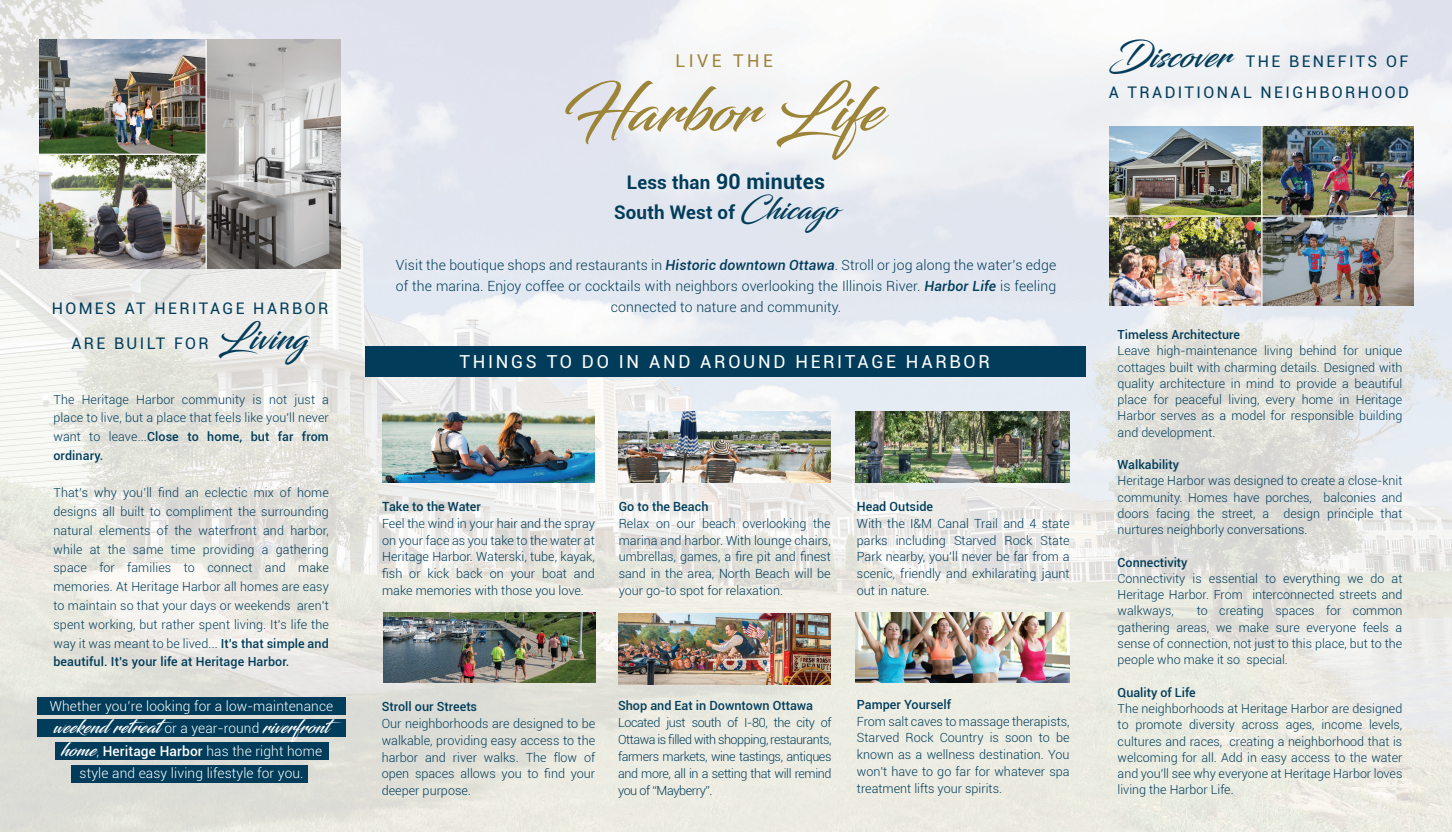
<style>
.page{position:relative;width:1452px;height:833px;background:#fff}
.page>*{position:absolute;margin:0;border:0;box-sizing:border-box;transform-origin:0 0}
.t1{font:60.25px "Blacksword";letter-spacing:.01em;color:#9c8438}
.t2{font:700 21.25px "Roboto";letter-spacing:.01em;color:#013d5a}
.t3{font:18.75px "Blacksword";letter-spacing:.01em;color:#fff}
.t4{font:700 18.75px "Roboto";letter-spacing:.01em;color:#013d5a}
.t5{font:17.88px "Roboto";letter-spacing:.15em;color:#fff}
.t6{font:17.62px "Roboto";letter-spacing:.2em;color:#9c8438}
.t7{font:16px/35px "Roboto";letter-spacing:.15em;color:#013d5a;text-align:center}
.t8{font:300 14px/21px "Roboto";letter-spacing:.01em;color:#013d5a;text-align:center}
.t9{font:300 13.75px/22.5px "Roboto";letter-spacing:.01em;color:#fff;text-align:center}
.t10{font:300 12.62px/16.8px "Roboto";color:#013d5a;text-align:justify}
.t11{font:500 12.62px "Roboto";color:#013d5a}
.t12{font:300 12.5px/16.2px "Roboto";color:#013d5a;text-align:justify}
.t13{font:500 12.5px "Roboto";color:#013d5a}
.s1{font-family:"Blacksword";font-size:33.75px}
.s2{font-weight:500}
.s3{font-family:"Roboto";font-weight:300;font-size:13.75px}
.s4{font-family:"Blacksword";font-weight:400;font-size:18.75px}
.s5{font-size:18.75px}
.s6{font-family:"Blacksword";font-weight:400;font-size:30px}
.s7{font-weight:500;font-style:italic}
</style>
<div class="page">
<img style="left:0;top:0;width:1451px;height:831px">
<img style="left:382px;top:412px;width:212px;height:70px">
<img style="left:383px;top:612px;width:212px;height:70px">
<img style="left:618px;top:412px;width:213px;height:70px">
<img style="left:855px;top:412px;width:214px;height:70px">
<img style="left:618px;top:613px;width:212px;height:71px">
<img style="left:855px;top:612px;width:214px;height:70px">
<div style="left:366px;top:346px;width:720px;height:31px;background:#013d5a"></div>
<div style="left:37px;top:697px;width:308px;height:17px;background:#013d5a"></div>
<div style="left:37px;top:719px;width:308px;height:18px;background:#013d5a"></div>
<div style="left:55px;top:742px;width:274px;height:18px;background:#013d5a"></div>
<div style="left:71px;top:765px;width:237px;height:17px;background:#013d5a"></div>
<img style="left:39px;top:40px;width:302px;height:229px">
<hr style="left:34px;top:154px;width:172px;height:1px;background:#fff">
<hr style="left:205px;top:40px;width:2px;height:231px;background:#fff">
<img style="left:1109px;top:126px;width:304px;height:179px">
<hr style="left:1105px;top:215px;width:309px;height:2px;background:#fff">
<hr style="left:1261px;top:125px;width:1px;height:182px;background:#fff">
<p class="t7" style="left:52px;top:290px;width:278px">HOMES AT HERITAGE HARBOR<br>ARE BUILT FOR <span class="s1">Living</span></p>
<p class="t12" style="left:53px;top:389px;width:277px;line-height:18.8px">The Heritage Harbor community is not just a place to live, but a place that feels like you'll never want to leave...<span class="s2">Close to home, but far from ordinary.</span></p>
<p class="t12" style="left:53px;top:483px;width:277px;line-height:18.8px">That’s why you’ll find an eclectic mix of home designs all built to compliment the surrounding natural elements of the waterfront and harbor, while at the same time providing a gathering space for families to connect and make memories. At Heritage Harbor all homes are easy to maintain so that your days or weekends aren’t spent working, but rather spent living. It’s life the way it was meant to be lived... <span class="s2">It’s that simple and beautiful. It’s your life at Heritage Harbor.</span></p>
<p class="t9" style="left:50px;top:694px;width:285px">Whether you’re looking for a low-maintenance</p>
<h3 class="t3" style="left:54px;top:715px;width:290px">weekend retreat<span class="s3">or a year-round</span> riverfront</h3>
<p class="t9" style="left:61px;top:739px;width:262px"><span class="s4">home</span>, <span class="s2">Heritage Harbor</span> has the right home style and easy living lifestyle for you.</p>
<h3 class="t6" style="left:675px;top:48px;width:99px">LIVE THE</h3>
<h1 class="t1" style="left:563px;top:74px;width:334px">Harbor Life</h1>
<h2 class="t2" style="left:626px;top:166px;width:200px"><span class="s5">Less than</span> 90 minutes</h2>
<h3 class="t4" style="left:614px;top:199px;width:225px">South West of <span class="s6">Chicago</span></h3>
<p class="t8" style="left:396px;top:254px;width:662px">Visit the boutique shops and restaurants in <span class="s7">Historic downtown Ottawa</span>. Stroll or jog along the water’s edge of the marina. Enjoy coffee or cocktails with neighbors overlooking the Illinois River. <span class="s7">Harbor Life</span> is feeling connected to nature and community.</p>
<h3 class="t5" style="left:459px;top:349px;width:532px">THINGS TO DO IN AND AROUND HERITAGE HARBOR</h3>
<p class="t11" style="left:382px;top:497px;width:100px">Take to the Water</p>
<p class="t10" style="left:382px;top:514px;width:214px">Feel the wind in your hair and the spray on your face as you take to the water at Heritage Harbor. Waterski, tube, kayak, fish or kick back on your boat and make memories with those you love.</p>
<p class="t11" style="left:618px;top:497px;width:91px">Go to the Beach</p>
<p class="t10" style="left:618px;top:514px;width:213px">Relax on our beach overlooking the marina and harbor. With lounge chairs, umbrellas, games, a fire pit and finest sand in the area, North Beach will be your go-to spot for relaxation.</p>
<p class="t11" style="left:857px;top:497px;width:78px">Head Outside</p>
<p class="t10" style="left:857px;top:514px;width:214px">With the I&amp;M Canal Trail and 4 state parks including Starved Rock State Park nearby, you’ll never be far from a scenic, friendly and exhilarating jaunt out in nature.</p>
<p class="t11" style="left:382px;top:697px;width:97px">Stroll our Streets</p>
<p class="t10" style="left:382px;top:714px;width:215px">Our neighborhoods are designed to be walkable, providing easy access to the harbor and river walks. The flow of open spaces allows you to find your deeper purpose.</p>
<p class="t11" style="left:618px;top:697px;width:197px">Shop and Eat in Downtown Ottawa</p>
<p class="t10" style="left:618px;top:714px;width:215px">Located just south of I-80, the city of Ottawa is filled with shopping, restaurants, farmers markets, wine tastings, antiques and more, all in a setting that will remind you of “Mayberry”.</p>
<p class="t11" style="left:857px;top:695px;width:96px">Pamper Yourself</p>
<p class="t10" style="left:857px;top:712px;width:214px">From salt caves to massage therapists, Starved Rock Country is soon to be known as a wellness destination. You won’t have to go far for whatever spa treatment lifts your spirits.</p>
<p class="t7" style="left:1108px;top:45px;width:301px;line-height:31.2px;text-align:left"><span class="s1">Discover</span> THE BENEFITS OF<br>A TRADITIONAL NEIGHBORHOOD</p>
<p class="t13" style="left:1117px;top:326px;width:124px">Timeless Architecture</p>
<p class="t12" style="left:1117px;top:342px;width:286px">Leave high-maintenance living behind for unique cottages built with charming details. Designed with quality architecture in mind to provide a beautiful place for peaceful living, every home in Heritage Harbor serves as a model for responsible building and development.</p>
<p class="t13" style="left:1117px;top:456px;width:63px">Walkability</p>
<p class="t12" style="left:1117px;top:472px;width:286px">Heritage Harbor was designed to create a close-knit community. Homes have porches, balconies and doors facing the street, a design principle that nurtures neighborly conversations.</p>
<p class="t13" style="left:1117px;top:553px;width:71px">Connectivity</p>
<p class="t12" style="left:1117px;top:570px;width:286px">Connectivity is essential to everything we do at Heritage Harbor. From interconnected streets and walkways,</p>
<p class="t12" style="left:1117px;top:602px;width:286px;text-indent:79px">to creating spaces for common gathering areas, we make sure everyone feels a sense of connection, not just to this place, but to the people who make it so special.</p>
<p class="t13" style="left:1117px;top:683px;width:80px">Quality of Life</p>
<p class="t12" style="left:1117px;top:700px;width:286px">The neighborhoods at Heritage Harbor are designed to promote diversity across ages, income levels, cultures and races, creating a neighborhood that is welcoming for all. Add in easy access to the water and you'll see why everyone at Heritage Harbor loves living the Harbor Life.</p>
</div>
